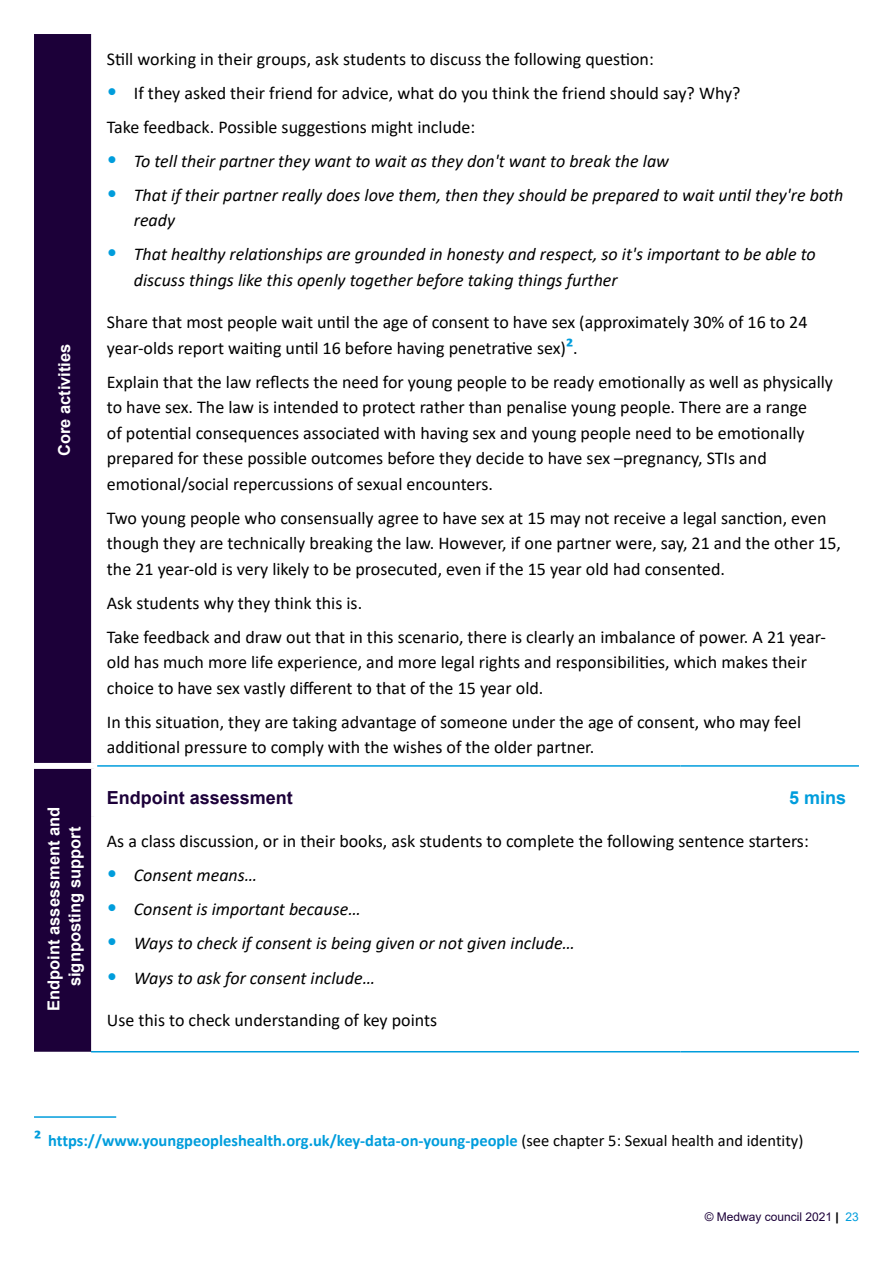
<style>
.page{position:relative;width:893px;height:1263px;background:#fff}
.page>*{position:absolute;margin:0;border:0;box-sizing:border-box;transform-origin:0 0}
.t1{font:18px/25.5px "Calibri";color:#000}
.t2{font:italic 18px/25.5px "Calibri";color:#000}
.t3{font:700 18px "Arial";color:#1c0039}
.t4{font:700 18px "Arial";color:#009ddc}
.t5{font:700 16.5px "Calibri";color:#009ddc}
.t6{font:700 16.5px/21px "Arial";color:#fff;text-align:center}
.t7{font:12px "Arial";color:#1c0039}
.s1{font-family:"Arial";font-weight:900;font-size:21px;color:#009ddc}
.s2{font-family:"Arial";font-weight:900;font-style:normal;font-size:21px;color:#009ddc}
.s3{font-weight:700;font-size:21px;color:#009ddc}
.s4{font-size:21px}
.s5{font-weight:400;color:#000}
.s6{font-weight:900;color:#000}
.s7{color:#009ddc}
</style>
<div class="page">
<div style="left:34px;top:34px;width:57px;height:1018px;background:#1c0039"></div>
<hr style="left:97px;top:765px;width:583px;height:2px;background:#009ddc">
<hr style="left:680px;top:765px;width:179px;height:2px;background:#009ddc">
<div style="left:34px;top:763px;width:63px;height:6px;background:#fff"></div>
<hr style="left:91px;top:1051px;width:589px;height:1px;background:#009ddc">
<hr style="left:680px;top:1051px;width:179px;height:1px;background:#009ddc">
<hr style="left:34px;top:1116px;width:82px;height:2px;background:#009ddc">
<p class="t6" style="left:55px;top:456px;width:114px;rotate:-90deg">Core activities</p>
<p class="t6" style="left:45px;top:1011px;width:206px;rotate:-90deg">Endpoint assessment and signposting support</p>
<p class="t1" style="left:107px;top:45px;width:548px">S琀椀ll working in their groups, ask students to discuss the following ques琀椀on:</p>
<p class="t1" style="left:107px;top:75px;width:635px;line-height:34px"><span class="s1">•</span> If they asked their friend for advice, what do you think the friend should say? Why?<br>Take feedback. Possible sugges琀椀ons might include:</p>
<p class="t2" style="left:107px;top:149px;width:564px"><span class="s2">•</span> To tell their partner they want to wait as they don't want to break the law</p>
<p class="t2" style="left:134px;top:181px;width:711px;text-indent:-27px"><span class="s2">•</span> That if their partner really does love them, then they should be prepared to wait un琀椀l they're both ready</p>
<p class="t2" style="left:134px;top:241px;width:683px;text-indent:-27px"><span class="s2">•</span> That healthy rela琀椀onships are grounded in honesty and respect, so it's important to be able to discuss things like this openly together before taking things further</p>
<p class="t1" style="left:107px;top:309px;width:702px">Share that most people wait un琀椀l the age of consent to have sex (approximately 30% of 16 to 24 year-olds report wai琀椀ng un琀椀l 16 before having penetra琀椀ve sex)<span class="s3">²</span>.</p>
<p class="t1" style="left:107px;top:368px;width:728px">Explain that the law re昀氀ects the need for young people to be ready emo琀椀onally as well as physically to have sex. The law is intended to protect rather than penalise young people. There are a range<br>of poten琀椀al consequences associated with having sex and young people need to be emo琀椀onally prepared for these possible outcomes before they decide to have sex –pregnancy, STIs and<br>emo琀椀onal/social repercussions of sexual encounters.</p>
<p class="t1" style="left:107px;top:504px;width:736px">Two young people who consensually agree to have sex at 15 may not receive a legal sanc琀椀on, even though they are technically breaking the law. However, if one partner were, say, 21 and the other 15, the 21 year-old is very likely to be prosecuted, even if the 15 year old had consented.</p>
<p class="t1" style="left:107px;top:585px;width:721px;line-height:34px">Ask students why they think this is.<br>Take feedback and draw out that in this scenario, there is clearly an imbalance of power. A 21 year-</p>
<p class="t1" style="left:107px;top:649px;width:702px">old has much more life experience, and more legal rights and responsibili琀椀es, which makes their choice to have sex vastly di昀昀erent to that of the 15 year old.</p>
<p class="t1" style="left:107px;top:708px;width:696px">In this situa琀椀on, they are taking advantage of someone under the age of consent, who may feel addi琀椀onal pressure to comply with the wishes of the older partner.</p>
<p class="t3" style="left:107px;top:791px;width:188px">Endpoint assessment</p>
<p class="t4" style="left:789px;top:791px;width:59px">5 mins</p>
<p class="t1" style="left:107px;top:828px;width:703px">As a class discussion, or in their books, ask students to complete the following sentence starters:</p>
<p class="t2" style="left:107px;top:864px;width:152px"><span class="s2">•</span> Consent means…</p>
<p class="t2" style="left:107px;top:898px;width:255px"><span class="s2">•</span> Consent is important because…</p>
<p class="t2" style="left:107px;top:932px;width:470px"><span class="s2">•</span> Ways to check if consent is being given or not given include…</p>
<p class="t2" style="left:107px;top:966px;width:270px"><span class="s2">•</span> Ways to ask for consent include…</p>
<p class="t1" style="left:107px;top:1007px;width:332px">Use this to check understanding of key points</p>
<p class="t5" style="left:34px;top:1128px;width:771px"><span class="s4">²</span> https://www.youngpeopleshealth.org.uk/key-data-on-young-people <span class="s5">(see chapter 5: Sexual health and identity)</span></p>
<p class="t7" style="left:705px;top:1212px;width:156px">© Medway council 2021 <span class="s6">|</span> <span class="s7">23</span></p>
</div>
